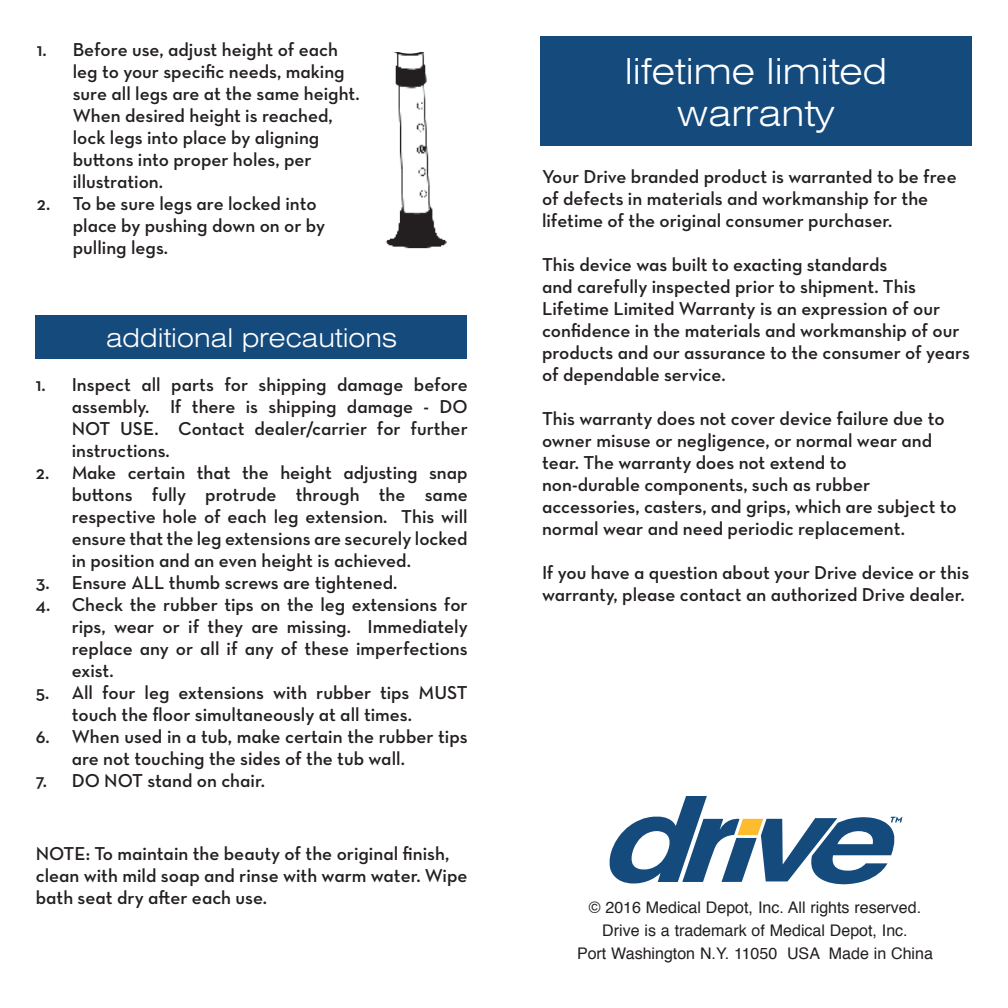
<style>
.page{position:relative;width:1008px;height:1008px;background:#fff}
.page>*{position:absolute;margin:0;border:0;box-sizing:border-box;transform-origin:0 0}
.t1{font:300 expanded 36px "Swiss 721 BT";color:#fff}
.t2{font:300 expanded 26px "Swiss 721 BT";color:#fff}
.t3{font:19px/22px "Neutraface Text Demi Alt";color:#231f20}
.t4{font:16px "Helvetica";color:#231f20}
</style>
<div class="page">
<div style="left:540px;top:36px;width:432px;height:110px;background:#144a7c"></div>
<svg style="left:610px;top:796px;width:292px;height:88px"></svg>
<div style="left:35px;top:316px;width:432px;height:43px;background:#144a7c"></div>
<img style="left:385px;top:53px;width:62px;height:196px">
<div style="left:388px;top:30px;width:43px;height:24px;background:#fff;border-radius:50%"></div>
<p class="t3" style="left:73px;top:38px;width:289px;text-indent:-36px">1. Before use, adjust height of each leg to your specific needs, making sure all legs are at the same height.<br>When desired height is reached, lock legs into place by aligning buttons into proper holes, per illustration.</p>
<p class="t3" style="left:73px;top:192px;width:254px;text-indent:-36px">2. To be sure legs are locked into place by pushing down on or by pulling legs.</p>
<p class="t2" style="left:106px;top:323px;width:293px">additional precautions</p>
<p class="t3" style="left:72px;top:373px;width:398px;text-align:justify;text-indent:-36px">1. Inspect all parts for shipping damage before assembly. If there is shipping damage - DO NOT USE. Contact dealer/carrier for further instructions.</p>
<p class="t3" style="left:72px;top:461px;width:398px;text-align:justify;text-indent:-36px">2. Make certain that the height adjusting snap buttons fully protrude through the same respective hole of each leg extension. This will ensure that the leg extensions are securely locked in position and an even height is achieved.</p>
<p class="t3" style="left:36px;top:571px;width:363px">3. Ensure ALL thumb screws are tightened.</p>
<p class="t3" style="left:72px;top:593px;width:398px;text-align:justify;text-indent:-36px">4. Check the rubber tips on the leg extensions for rips, wear or if they are missing. Immediately replace any or all if any of these imperfections exist.</p>
<p class="t3" style="left:72px;top:681px;width:397px;text-indent:-36px">5. All four leg extensions with rubber tips MUST touch the floor simultaneously at all times.</p>
<p class="t3" style="left:72px;top:725px;width:397px;text-indent:-36px">6. When used in a tub, make certain the rubber tips are not touching the sides of the tub wall.</p>
<p class="t3" style="left:36px;top:769px;width:231px">7. DO NOT stand on chair.</p>
<p class="t3" style="left:36px;top:843px;width:433px">NOTE: To maintain the beauty of the original finish, clean with mild soap and rinse with warm water. Wipe bath seat dry after each use.</p>
<p class="t1" style="left:625px;top:50px;width:264px">lifetime limited</p>
<p class="t1" style="left:677px;top:92px;width:159px">warranty</p>
<p class="t3" style="left:542px;top:165px;width:416px">Your Drive branded product is warranted to be free of defects in materials and workmanship for the lifetime of the original consumer purchaser.</p>
<p class="t3" style="left:542px;top:253px;width:430px">This device was built to exacting standards<br>and carefully inspected prior to shipment. This Lifetime Limited Warranty is an expression of our confidence in the materials and workmanship of our products and our assurance to the consumer of years of dependable service.</p>
<p class="t3" style="left:542px;top:407px;width:416px">This warranty does not cover device failure due to owner misuse or negligence, or normal wear and tear. The warranty does not extend to<br>non-durable components, such as rubber accessories, casters, and grips, which are subject to normal wear and need periodic replacement.</p>
<p class="t3" style="left:542px;top:561px;width:429px">If you have a question about your Drive device or this warranty, please contact an authorized Drive dealer.</p>
<p class="t4" style="left:589px;top:895px;width:334px">© 2016 Medical Depot, Inc. All rights reserved.</p>
<p class="t4" style="left:602px;top:918px;width:307px">Drive is a trademark of Medical Depot, Inc.</p>
<p class="t4" style="left:577px;top:941px;width:357px">Port Washington N.Y. 11050 USA Made in China</p>
</div>
